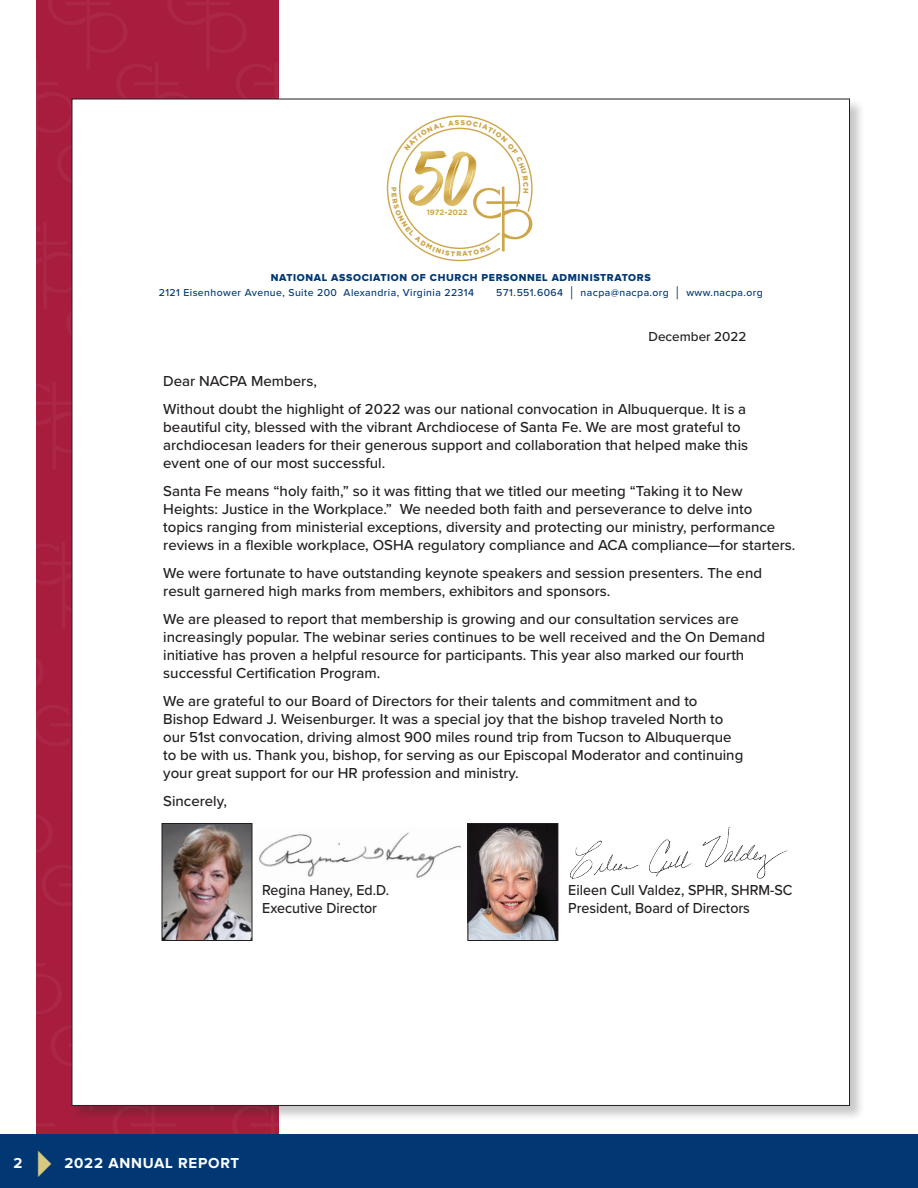
<style>
.page{position:relative;width:918px;height:1188px;background:#fff}
.page>*{position:absolute;margin:0;border:0;box-sizing:border-box;transform-origin:0 0}
.t1{font:500 15px/18px "Proxima Nova";color:#231f20}
.t2{font:500 15px "Proxima Nova";color:#231f20;scale:.95 1}
.t3{font:700 15px "Proxima Nova";letter-spacing:.05em;color:#fff}
.t4{font:500 13.5px "Proxima Nova";color:#231f20}
.t5{font:500 10.5px/15.1px "Proxima Nova";letter-spacing:.04em;color:#013874}
.t6{font:700 7.65px "Gotham";letter-spacing:-.005em;color:#cda54b}
.s1{font-family:"Proxima Nova Extrabld";font-weight:400}
.s2{font-weight:300;font-size:18.6px}
.s3{color:#d7c97f}
</style>
<div class="page">
<svg style="left:36px;top:0;width:243px;height:1134px"></svg>
<div style="left:0;top:1134px;width:918px;height:54px;background:#013874"></div>
<div style="left:71px;top:98px;width:795px;height:1024px;background:#231f20;opacity:.25"></div>
<div style="left:72px;top:99px;width:778px;height:1006px;background:#fff"></div>
<img style="left:164px;top:825px;width:86px;height:114px">
<div style="left:162px;top:823px;width:90px;height:118px;border:1px solid #231f20"></div>
<img style="left:259px;top:823px;width:209px;height:60px">
<img style="left:470px;top:825px;width:86px;height:114px">
<div style="left:468px;top:823px;width:90px;height:118px;border:1px solid #231f20"></div>
<img style="left:570px;top:827px;width:218px;height:53px">
<svg style="left:387px;top:115px;width:146px;height:146px"></svg>
<p class="t6" style="left:427px;top:207px;width:42px">1972-2022</p>
<p class="t5" style="left:159px;top:270px;width:493px;text-indent:112px"><span class="s1">NATIONAL ASSOCIATION OF CHURCH PERSONNEL ADMINISTRATORS<br></span>2121 Eisenhower Avenue, Suite 200 Alexandria, Virginia 22314</p>
<p class="t5" style="left:496px;top:285px;width:268px">571.551.6064 <span class="s2">|</span> nacpa@nacpa.org <span class="s2">|</span> www.nacpa.org</p>
<p class="t4" style="left:648px;top:326px;width:100px">December 2022</p>
<p class="t1" style="left:163px;top:371px;width:155px">Dear NACPA Members,</p>
<p class="t1" style="left:163px;top:399px;width:586px">Without doubt the highlight of 2022 was our national convocation in Albuquerque. It is a beautiful city, blessed with the vibrant Archdiocese of Santa Fe. We are most grateful to archdiocesan leaders for their generous support and collaboration that helped make this event one of our most successful.</p>
<p class="t1" style="left:163px;top:481px;width:634px">Santa Fe means “holy faith,” so it was fitting that we titled our meeting “Taking it to New Heights: Justice in the Workplace.” We needed both faith and perseverance to delve into topics ranging from ministerial exceptions, diversity and protecting our ministry, performance reviews in a flexible workplace, OSHA regulatory compliance and ACA compliance—for starters.</p>
<p class="t1" style="left:163px;top:563px;width:600px">We were fortunate to have outstanding keynote speakers and session presenters. The end result garnered high marks from members, exhibitors and sponsors.</p>
<p class="t1" style="left:163px;top:610px;width:604px">We are pleased to report that membership is growing and our consultation services are increasingly popular. The webinar series continues to be well received and the On Demand initiative has proven a helpful resource for participants. This year also marked our fourth successful Certification Program.</p>
<p class="t1" style="left:163px;top:692px;width:582px">We are grateful to our Board of Directors for their talents and commitment and to Bishop Edward J. Weisenburger. It was a special joy that the bishop traveled North to our 51st convocation, driving almost 900 miles round trip from Tucson to Albuquerque to be with us. Thank you, bishop, for serving as our Episcopal Moderator and continuing your great support for our HR profession and ministry.</p>
<p class="t1" style="left:163px;top:792px;width:65px">Sincerely,</p>
<p class="t2" style="left:262px;top:879px;width:135px">Regina Haney, Ed.D.</p>
<p class="t2" style="left:568px;top:879px;width:238px">Eileen Cull Valdez, SPHR, SHRM-SC</p>
<p class="t2" style="left:262px;top:897px;width:122px">Executive Director</p>
<p class="t2" style="left:568px;top:897px;width:193px">President, Board of Directors</p>
<p class="t3" style="left:14px;top:1156px;width:227px">2<span class="s3">✔</span>2022 ANNUAL REPORT</p>
</div>
